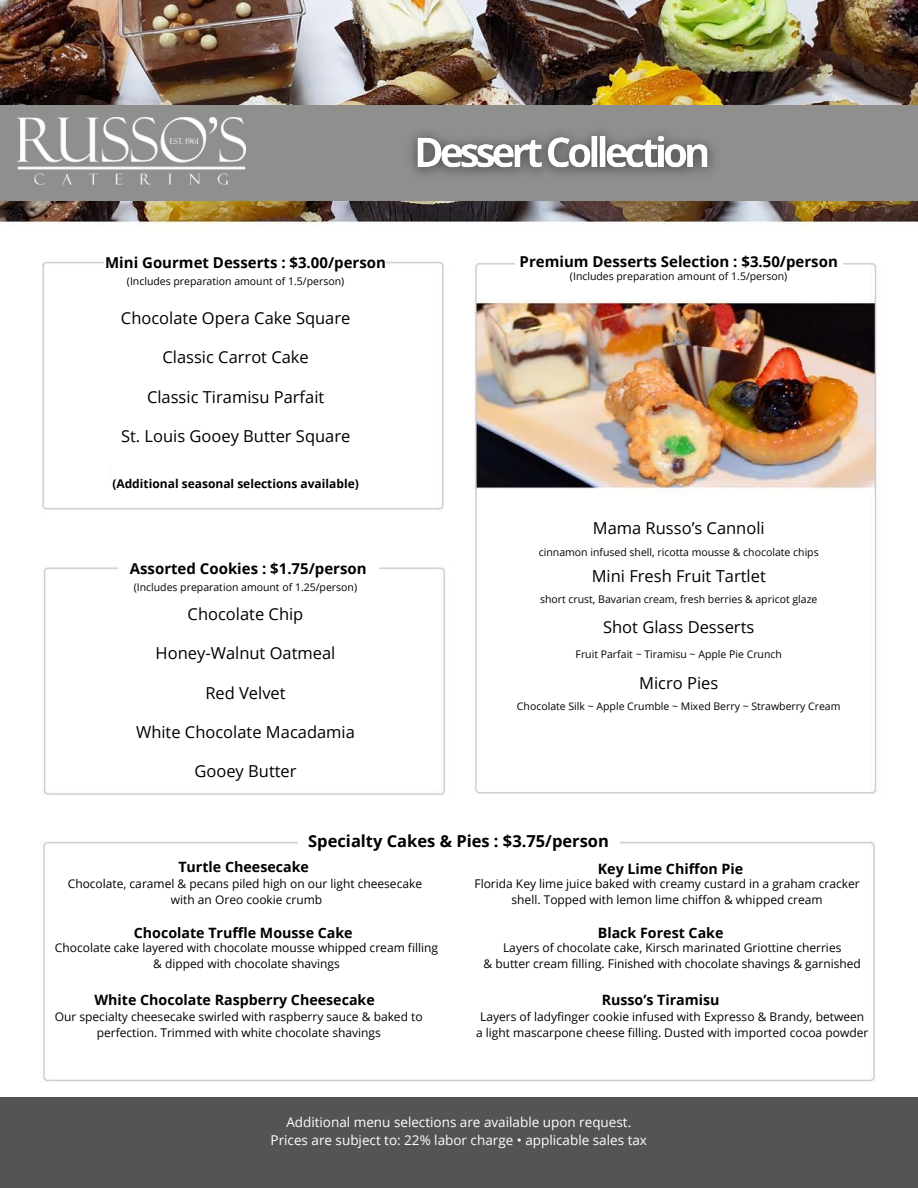
<style>
.page{position:relative;width:918px;height:1188px;background:#fff}
.page>*{position:absolute;margin:0;border:0;box-sizing:border-box;transform-origin:0 0}
.t1{font:16.5px "Open Sans";color:#000}
.t2{font:700 16.5px "Open Sans";color:#000}
.t3{font:700 15px "Open Sans";color:#000}
.t4{font:700 14.25px "Open Sans";color:#000}
.t5{font:13.5px/18px "Open Sans";color:#fff;text-align:center}
.t6{font:12px/16px "Open Sans";color:#000;text-align:center}
.t7{font:700 12px "Open Sans";color:#000}
.t8{font:10.5px "Open Sans";color:#000}
</style>
<div class="page">
<img style="left:0;top:0;width:918px;height:1098px">
<div style="left:0;top:105px;width:918px;height:96px;background:#8f8f8e"></div>
<img style="left:17px;top:117px;width:229px;height:68px">
<div style="left:112px;top:232px;width:274px;height:274px;background:#fff"></div>
<img style="left:411px;top:133px;width:303px;height:42px">
<div style="left:63px;top:292px;width:345px;height:171px;background:#fff"></div>
<div style="left:515px;top:245px;width:328px;height:46px;background:#fff"></div>
<div style="left:506px;top:512px;width:346px;height:207px;background:#fff"></div>
<div style="left:118px;top:544px;width:261px;height:45px;background:#fff"></div>
<div style="left:73px;top:597px;width:345px;height:193px;background:#fff"></div>
<div style="left:298px;top:827px;width:322px;height:29px;background:#fff"></div>
<div style="left:49px;top:856px;width:391px;height:213px;background:#fff"></div>
<div style="left:471px;top:853px;width:397px;height:219px;background:#fff"></div>
<div style="left:0;top:1098px;width:918px;height:90px;background:#545454"></div>
<p class="t3" style="left:105px;top:252px;width:282px">Mini Gourmet Desserts : $3.00/person</p>
<h6 class="t8" style="left:127px;top:274px;width:219px">(Includes preparation amount of 1.5/person)</h6>
<h1 class="t1" style="left:121px;top:306px;width:231px">Chocolate Opera Cake Square</h1>
<h1 class="t1" style="left:163px;top:346px;width:148px">Classic Carrot Cake</h1>
<h1 class="t1" style="left:147px;top:385px;width:179px">Classic Tiramisu Parfait</h1>
<h1 class="t1" style="left:121px;top:424px;width:231px">St. Louis Gooey Butter Square</h1>
<h2 class="t7" style="left:112px;top:475px;width:248px">(Additional seasonal selections available)</h2>
<h2 class="t3" style="left:130px;top:558px;width:238px">Assorted Cookies : $1.75/person</h2>
<p class="t8" style="left:134px;top:579px;width:225px">(Includes preparation amount of 1.25/person)</p>
<h1 class="t1" style="left:188px;top:602px;width:117px">Chocolate Chip</h1>
<h1 class="t1" style="left:156px;top:642px;width:181px">Honey-Walnut Oatmeal</h1>
<h1 class="t1" style="left:205px;top:681px;width:82px">Red Velvet</h1>
<h1 class="t1" style="left:136px;top:720px;width:220px">White Chocolate Macadamia</h1>
<h1 class="t1" style="left:194px;top:760px;width:104px">Gooey Butter</h1>
<h2 class="t3" style="left:520px;top:251px;width:320px">Premium Desserts Selection : $3.50/person</h2>
<p class="t8" style="left:570px;top:269px;width:219px">(Includes preparation amount of 1.5/person)</p>
<h1 class="t1" style="left:593px;top:517px;width:173px">Mama Russo’s Cannoli</h1>
<p class="t8" style="left:539px;top:545px;width:281px">cinnamon infused shell, ricotta mousse &amp; chocolate chips</p>
<h1 class="t1" style="left:592px;top:564px;width:176px">Mini Fresh Fruit Tartlet</h1>
<p class="t8" style="left:540px;top:592px;width:279px">short crust, Bavarian cream, fresh berries &amp; apricot glaze</p>
<h1 class="t1" style="left:603px;top:616px;width:153px">Shot Glass Desserts</h1>
<p class="t8" style="left:576px;top:647px;width:208px">Fruit Parfait ~ Tiramisu ~ Apple Pie Crunch</p>
<h1 class="t1" style="left:639px;top:671px;width:81px">Micro Pies</h1>
<p class="t8" style="left:517px;top:699px;width:325px">Chocolate Silk ~ Apple Crumble ~ Mixed Berry ~ Strawberry Cream</p>
<h2 class="t2" style="left:308px;top:830px;width:302px">Specialty Cakes &amp; Pies : $3.75/person</h2>
<h4 class="t4" style="left:178px;top:856px;width:132px">Turtle Cheesecake</h4>
<p class="t6" style="left:68px;top:875px;width:356px">Chocolate, caramel &amp; pecans piled high on our light cheesecake</p>
<h4 class="t6" style="left:171px;top:891px;width:153px">with an Oreo cookie crumb</h4>
<p class="t4" style="left:134px;top:923px;width:220px">Chocolate Truffle Mousse Cake</p>
<p class="t6" style="left:55px;top:939px;width:385px">Chocolate cake layered with chocolate mousse whipped cream filling</p>
<h4 class="t6" style="left:153px;top:955px;width:188px">&amp; dipped with chocolate shavings</h4>
<h4 class="t4" style="left:94px;top:990px;width:282px">White Chocolate Raspberry Cheesecake</h4>
<p class="t6" style="left:55px;top:1009px;width:369px">Our specialty cheesecake swirled with raspberry sauce &amp; baked to perfection. Trimmed with white chocolate shavings</p>
<p class="t4" style="left:598px;top:859px;width:147px">Key Lime Chiffon Pie</p>
<h4 class="t6" style="left:474px;top:875px;width:387px">Florida Key lime juice baked with creamy custard in a graham cracker shell. Topped with lemon lime chiffon &amp; whipped cream</h4>
<p class="t4" style="left:598px;top:923px;width:127px">Black Forest Cake</p>
<p class="t6" style="left:503px;top:939px;width:340px">Layers of chocolate cake, Kirsch marinated Griottine cherries</p>
<h4 class="t6" style="left:483px;top:955px;width:379px">&amp; butter cream filling. Finished with chocolate shavings &amp; garnished</h4>
<p class="t4" style="left:602px;top:990px;width:120px">Russo’s Tiramisu</p>
<p class="t6" style="left:480px;top:1009px;width:385px">Layers of ladyfinger cookie infused with Expresso &amp; Brandy, between</p>
<p class="t6" style="left:476px;top:1025px;width:394px">a light mascarpone cheese filling. Dusted with imported cocoa powder</p>
<h5 class="t5" style="left:271px;top:1112px;width:378px">Additional menu selections are available upon request.<br>Prices are subject to: 22% labor charge • applicable sales tax</h5>
</div>
